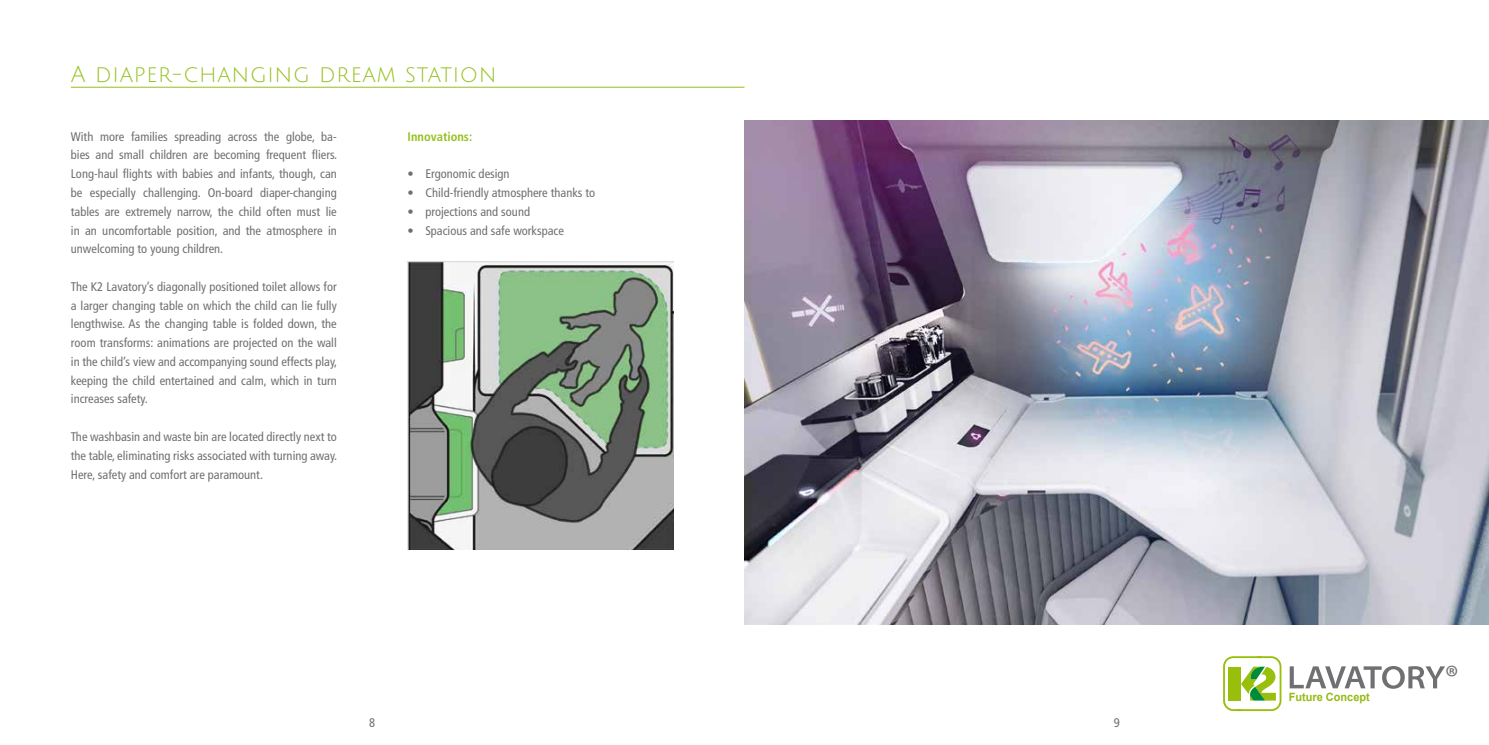
<style>
.page{position:relative;width:1489px;height:745px;background:#fff}
.page>*{position:absolute;margin:0;border:0;box-sizing:border-box;transform-origin:0 0}
.t1{font:32.62px "Myriad Pro";color:#707073}
.t2{font:22.5px "Julius Sans One";letter-spacing:.03em;color:#95c11f}
.t3{font:condensed 12.5px/18.8px "Frutiger";color:#706f6f;text-align:justify}
.t4{font:700 condensed 12.5px "Frutiger";color:#95c11f}
.t5{font:700 11.38px "Arial";color:#94ba14;scale:.96 1}
</style>
<div class="page">
<hr style="left:71px;top:87px;width:673px;height:1px;background:#95c11f">
<svg style="left:1289px;top:666px;width:155px;height:22px"></svg>
<svg style="left:1223px;top:656px;width:58px;height:54px"></svg>
<img style="left:744px;top:120px;width:744px;height:504px">
<svg style="left:407px;top:261px;width:266px;height:288px;background:#8c9b8b"></svg>
<h2 class="t2" style="left:71px;top:62px;width:427px">A diaper-changing dream station</h2>
<p class="t3" style="left:71px;top:127px;width:268px">With more families spreading across the globe, ba&shy;bies and small children are becoming frequent fliers.<br>Long-haul flights with babies and infants, though, can be especially challenging. On-board diaper-changing tables are extremely narrow, the child often must lie in an uncomfortable position, and the atmosphere in unwelcoming to young children.</p>
<p class="t3" style="left:71px;top:277px;width:268px">The K2 Lavatory’s diagonally positioned toilet allows for a larger changing table on which the child can lie fully lengthwise. As the changing table is folded down, the room transforms: animations are projected on the wall in the child’s view and accompanying sound effects play, keeping the child entertained and calm, which in turn increases safety.</p>
<p class="t3" style="left:71px;top:427px;width:268px">The washbasin and waste bin are located directly next to the table, eliminating risks associated with turning away.<br>Here, safety and comfort are paramount.</p>
<p class="t4" style="left:407px;top:129px;width:66px">Innovations:</p>
<p class="t3" style="left:407px;top:164px;width:103px">• Ergonomic design</p>
<p class="t3" style="left:407px;top:183px;width:189px">• Child-friendly atmosphere thanks to</p>
<p class="t3" style="left:407px;top:202px;width:124px">• projections and sound</p>
<p class="t3" style="left:407px;top:221px;width:158px">• Spacious and safe workspace</p>
<p class="t3" style="left:369px;top:713px;width:7px">8</p>
<p class="t3" style="left:1113px;top:713px;width:7px">9</p>
<p class="t5" style="left:1288px;top:688px;width:86px">Future Concept</p>
<h1 class="t1" style="left:1445px;top:656px;width:15px">®</h1>
</div>
